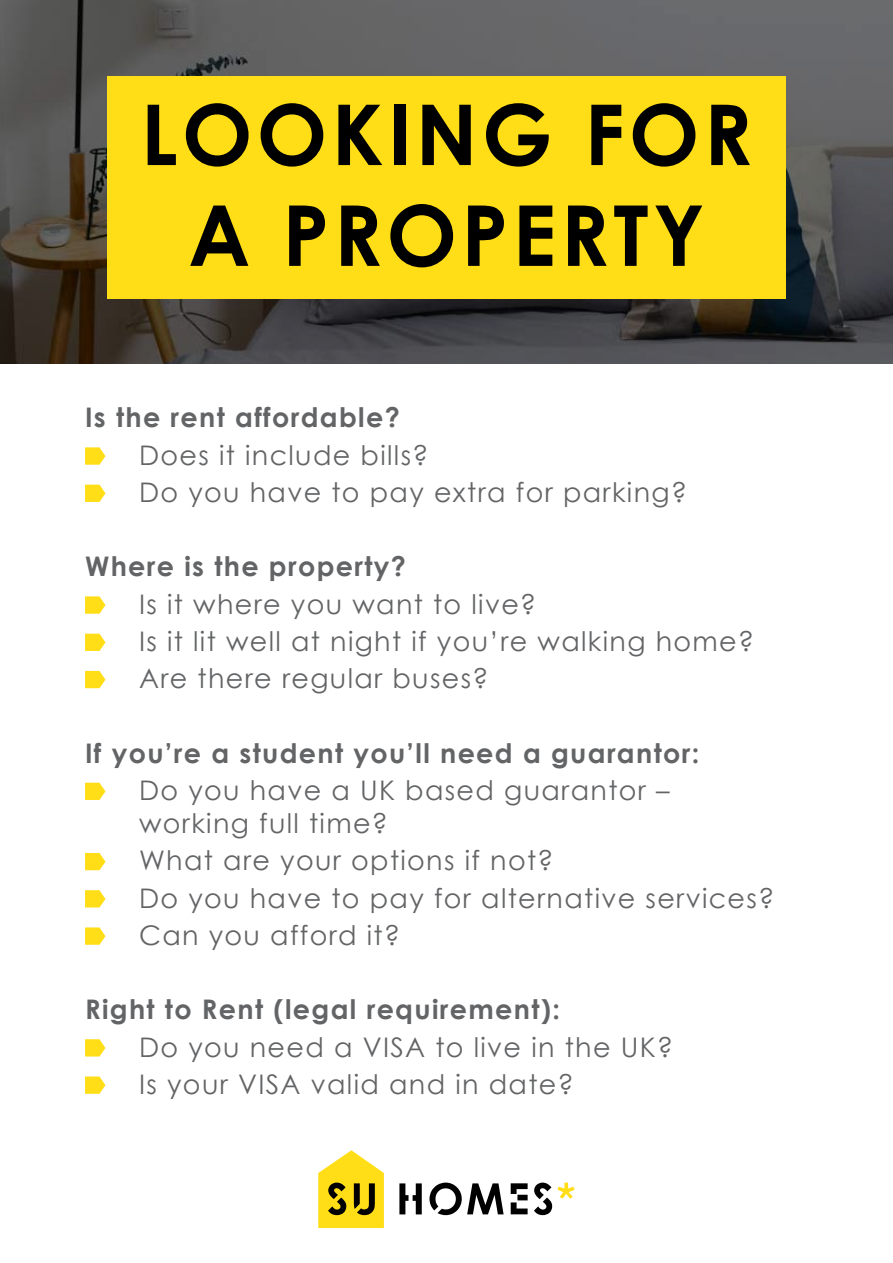
<style>
.page{position:relative;width:893px;height:1263px;background:#fff}
.page>*{position:absolute;margin:0;border:0;box-sizing:border-box;transform-origin:0 0}
.t1{font:700 84px/100.8px "Century Gothic";letter-spacing:.05em;color:#000;text-align:center}
.t2{font:27px/37.2px "Century Gothic";letter-spacing:.05em;color:#636466}
.t3{font:700 27px "Century Gothic";letter-spacing:.05em;color:#636466}
</style>
<div class="page">
<svg style="left:0;top:0;width:893px;height:364px;background:#4f4e4d"></svg>
<svg style="left:85px;top:447px;width:20px;height:18px"></svg>
<svg style="left:85px;top:485px;width:20px;height:17px"></svg>
<svg style="left:85px;top:596px;width:20px;height:18px"></svg>
<svg style="left:85px;top:634px;width:20px;height:17px"></svg>
<svg style="left:85px;top:671px;width:20px;height:17px"></svg>
<svg style="left:85px;top:783px;width:20px;height:17px"></svg>
<svg style="left:85px;top:853px;width:20px;height:17px"></svg>
<svg style="left:85px;top:890px;width:20px;height:17px"></svg>
<svg style="left:85px;top:927px;width:20px;height:18px"></svg>
<svg style="left:85px;top:1039px;width:20px;height:17px"></svg>
<svg style="left:85px;top:1076px;width:20px;height:18px"></svg>
<div style="left:107px;top:77px;width:679px;height:222px;background:#ffde17"></div>
<svg style="left:318px;top:1150px;width:66px;height:78px;background:#dec637"></svg>
<svg style="left:399px;top:1182px;width:153px;height:33px"></svg>
<svg style="left:558px;top:1182px;width:17px;height:16px"></svg>
<h1 class="t1" style="left:141px;top:80px;width:613px">LOOKING FOR<br>A PROPERTY</h1>
<p class="t3" style="left:85px;top:397px;width:316px">Is the rent affordable?</p>
<p class="t2" style="left:139px;top:436px;width:549px">Does it include bills?<br>Do you have to pay extra for parking?</p>
<p class="t3" style="left:85px;top:546px;width:323px">Where is the property?</p>
<p class="t2" style="left:139px;top:585px;width:617px">Is it where you want to live?<br>Is it lit well at night if you’re walking home?<br>Are there regular buses?</p>
<p class="t3" style="left:85px;top:732px;width:616px">If you’re a student you’ll need a guarantor:</p>
<p class="t2" style="left:139px;top:773px;width:532px;line-height:33px">Do you have a UK based guarantor – working full time?</p>
<p class="t2" style="left:139px;top:841px;width:637px">What are your options if not?<br>Do you have to pay for alternative services?<br>Can you afford it?</p>
<p class="t3" style="left:85px;top:989px;width:476px">Right to Rent (legal requirement):</p>
<p class="t2" style="left:139px;top:1028px;width:536px">Do you need a VISA to live in the UK?<br>Is your VISA valid and in date?</p>
</div>
